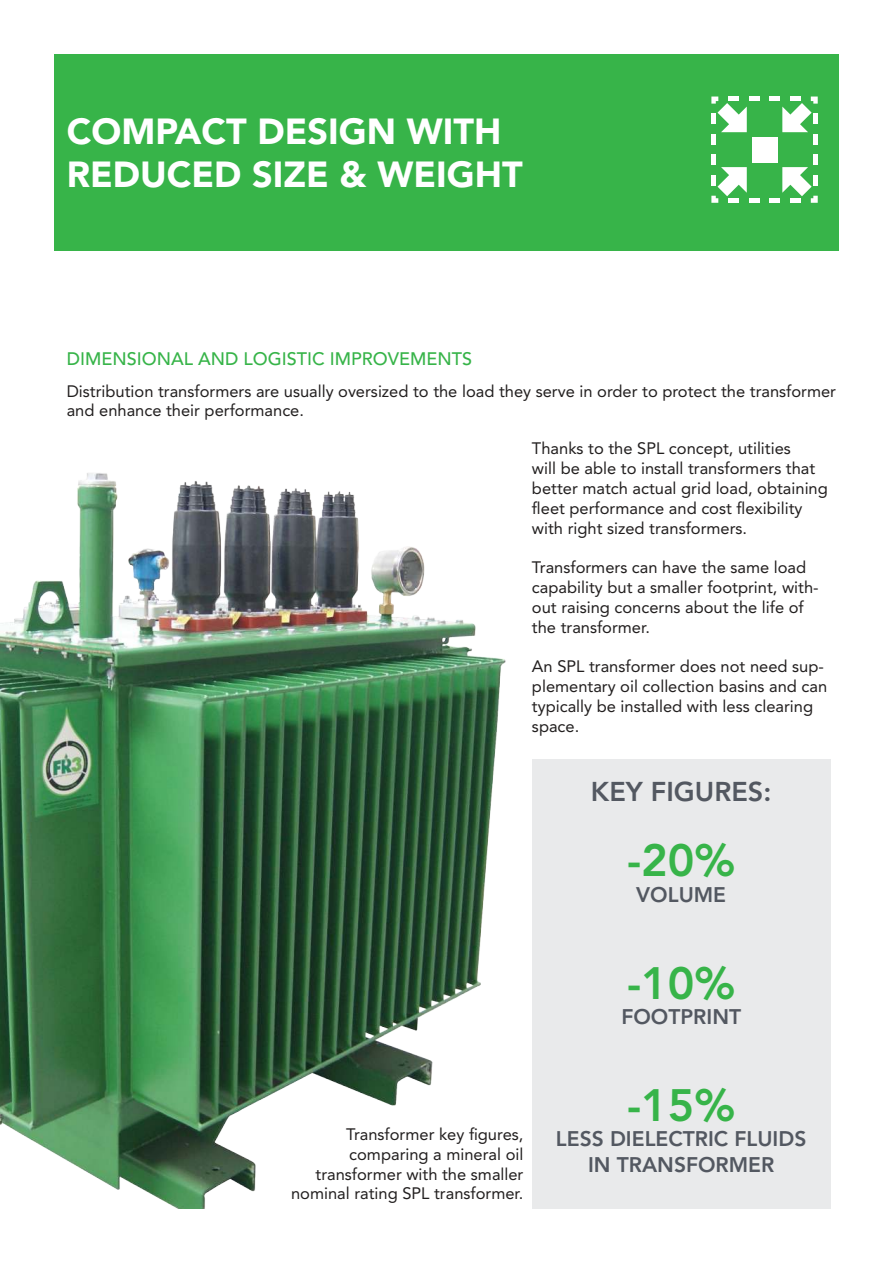
<style>
.page{position:relative;width:893px;height:1263px;background:#fff}
.page>*{position:absolute;margin:0;border:0;box-sizing:border-box;transform-origin:0 0}
.t1{font:800 45px "Avenir LT Std";color:#37b449}
.t2{font:900 36px/43.2px "Avenir LT Std";color:#fff}
.t3{font:800 27px "Avenir LT Std";color:#535861}
.t4{font:800 21px/25.2px "Avenir LT Std";color:#535861;text-align:center}
.t5{font:500 18px "Avenir LT Std";color:#37b449}
.t6{font:16.5px/19.8px "Avenir LT Std";color:#221f1f}
</style>
<div class="page">
<div style="left:54px;top:54px;width:785px;height:196px;background:#37b449"></div>
<img style="left:0;top:473px;width:506px;height:736px">
<div style="left:532px;top:759px;width:298px;height:450px;background:#e9eaeb"></div>
<div style="left:752px;top:137px;width:25px;height:25px;background:#fff"></div>
<svg style="left:782px;top:167px;width:36px;height:36px"></svg>
<div style="left:770px;top:198px;width:10px;height:5px;background:#fff"></div>
<div style="left:749px;top:198px;width:10px;height:5px;background:#fff"></div>
<div style="left:790px;top:198px;width:10px;height:5px;background:#fff"></div>
<svg style="left:711px;top:167px;width:36px;height:36px"></svg>
<div style="left:711px;top:134px;width:5px;height:11px;background:#fff"></div>
<div style="left:711px;top:155px;width:5px;height:10px;background:#fff"></div>
<div style="left:711px;top:175px;width:5px;height:10px;background:#fff"></div>
<svg style="left:711px;top:97px;width:36px;height:35px"></svg>
<hr style="left:770px;top:97px;width:10px;height:4px;background:#fff">
<hr style="left:749px;top:97px;width:10px;height:4px;background:#fff">
<hr style="left:729px;top:97px;width:10px;height:4px;background:#fff">
<svg style="left:782px;top:97px;width:36px;height:35px"></svg>
<div style="left:813px;top:175px;width:5px;height:10px;background:#fff"></div>
<div style="left:813px;top:114px;width:5px;height:10px;background:#fff"></div>
<div style="left:813px;top:155px;width:5px;height:10px;background:#fff"></div>
<div style="left:813px;top:134px;width:5px;height:11px;background:#fff"></div>
<h2 class="t2" style="left:67px;top:112px;width:457px">COMPACT DESIGN WITH<br>REDUCED SIZE &amp; WEIGHT</h2>
<p class="t5" style="left:67px;top:351px;width:407px">DIMENSIONAL AND LOGISTIC IMPROVEMENTS</p>
<p class="t6" style="left:67px;top:382px;width:771px">Distribution transformers are usually oversized to the load they serve in order to protect the transformer and enhance their performance.</p>
<p class="t6" style="left:532px;top:440px;width:297px">Thanks to the SPL concept, utilities<br>will be able to install transformers that better match actual grid load, obtaining fleet performance and cost flexibility with right sized transformers.</p>
<p class="t6" style="left:532px;top:559px;width:288px">Transformers can have the same load capability but a smaller footprint, with&shy;out raising concerns about the life of the transformer.</p>
<p class="t6" style="left:532px;top:658px;width:297px">An SPL transformer does not need sup&shy;plementary oil collection basins and can typically be installed with less clearing space.</p>
<h3 class="t3" style="left:591px;top:780px;width:182px">KEY FIGURES:</h3>
<h1 class="t1" style="left:627px;top:842px;width:110px">-20%</h1>
<p class="t4" style="left:636px;top:883px;width:91px">VOLUME</p>
<p class="t6" style="left:291px;top:1126px;width:234px;text-align:right">Transformer key figures, comparing a mineral oil transformer with the smaller nominal rating SPL transformer.</p>
<h1 class="t1" style="left:627px;top:964px;width:110px">-10%</h1>
<p class="t4" style="left:621px;top:1006px;width:121px">FOOTPRINT</p>
<h1 class="t1" style="left:627px;top:1086px;width:110px">-15%</h1>
<p class="t4" style="left:556px;top:1128px;width:252px">LESS DIELECTRIC FLUIDS<br>IN TRANSFORMER</p>
</div>
